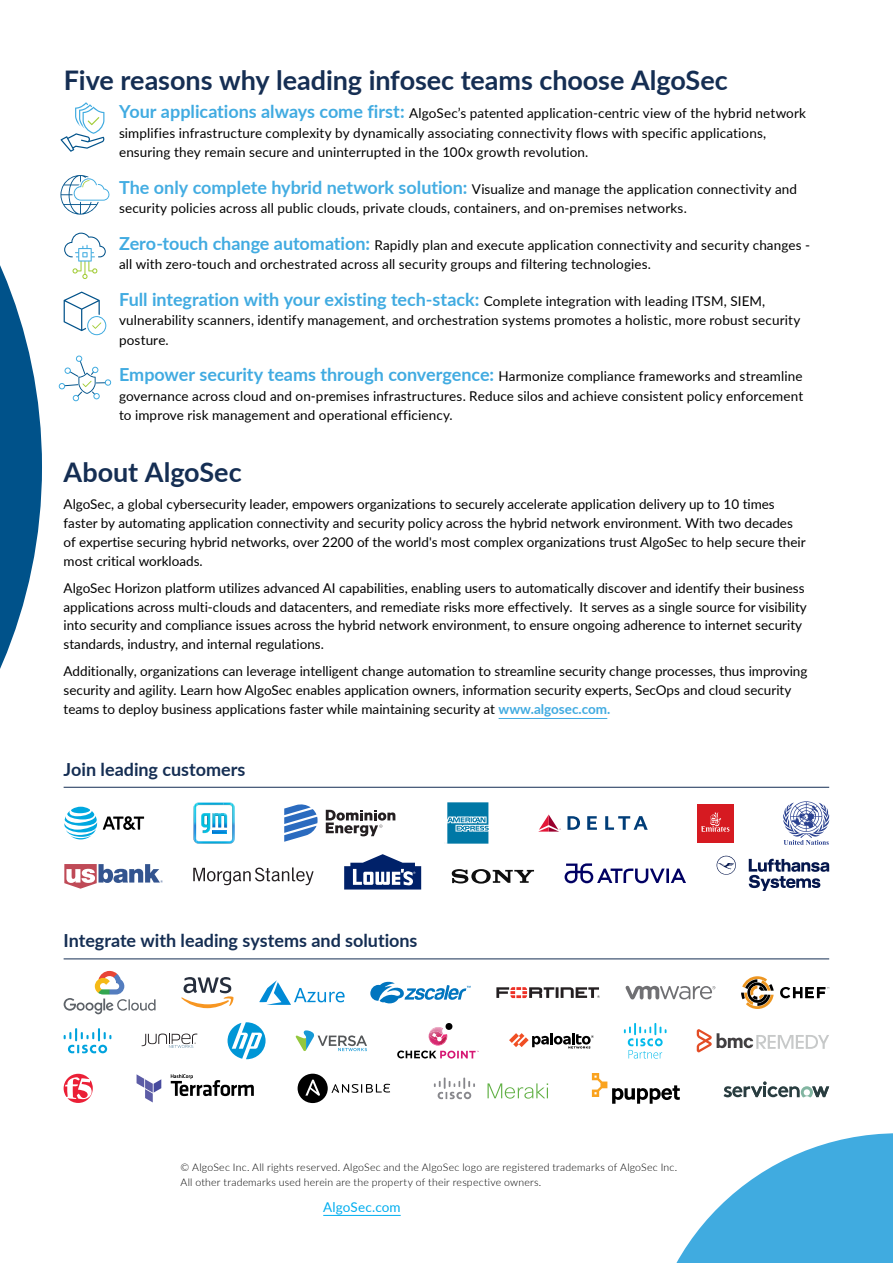
<style>
.page{position:relative;width:893px;height:1263px;background:#fff}
.page>*{position:absolute;margin:0;border:0;box-sizing:border-box;transform-origin:0 0}
.t1{font:700 27px "Lato";letter-spacing:-.005em;color:#152e53}
.t2{font:700 18px "Lato";color:#41abe1}
.t3{font:700 18px "Lato";color:#152e53}
.Normal_paragraph{font:13.5px/18.8px "Lato";color:#000}
.algosec_com{font:13.5px "Lato";letter-spacing:.01em;color:#00aeef}
.t4{font:300 10.5px/15px "Lato";letter-spacing:.02em;color:#000}
.s1{font-weight:700;font-size:18px;color:#41abe1}
.s2{font-weight:700;font-size:18px;color:#44ade2}
.s3{font-weight:400;font-size:13.5px;color:#000}
.s4{font-weight:700;color:#41abe1}
</style>
<div class="page">
<hr style="left:323px;top:1215px;width:78px;height:1px;background:#00aeef">
<svg style="left:0;top:265px;width:42px;height:404px"></svg>
<svg style="left:676px;top:1133px;width:217px;height:130px"></svg>
<hr style="left:499px;top:718px;width:108px;height:1px;background:#41abe1">
<svg style="left:61px;top:102px;width:43px;height:50px"></svg>
<svg style="left:60px;top:175px;width:50px;height:40px"></svg>
<svg style="left:64px;top:233px;width:42px;height:46px"></svg>
<svg style="left:64px;top:292px;width:42px;height:43px"></svg>
<svg style="left:59px;top:355px;width:53px;height:46px"></svg>
<svg style="left:193px;top:867px;width:121px;height:18px"></svg>
<svg style="left:64px;top:864px;width:99px;height:25px"></svg>
<svg style="left:103px;top:816px;width:41px;height:14px"></svg>
<svg style="left:64px;top:807px;width:33px;height:32px"></svg>
<svg style="left:284px;top:804px;width:34px;height:38px"></svg>
<svg style="left:326px;top:810px;width:69px;height:26px"></svg>
<svg style="left:452px;top:869px;width:82px;height:15px"></svg>
<svg style="left:538px;top:814px;width:23px;height:18px"></svg>
<svg style="left:567px;top:816px;width:13px;height:14px"></svg>
<svg style="left:587px;top:816px;width:10px;height:14px"></svg>
<svg style="left:605px;top:816px;width:43px;height:14px"></svg>
<img style="left:196px;top:843px;width:36px;height:1px">
<svg style="left:193px;top:802px;width:42px;height:41px"></svg>
<svg style="left:446px;top:802px;width:43px;height:42px"></svg>
<svg style="left:783px;top:801px;width:47px;height:44px"></svg>
<svg style="left:565px;top:863px;width:121px;height:20px"></svg>
<div style="left:697px;top:804px;width:37px;height:38px;background:#d61a21"></div>
<svg style="left:701px;top:812px;width:28px;height:20px"></svg>
<svg style="left:717px;top:856px;width:112px;height:35px"></svg>
<svg style="left:344px;top:854px;width:77px;height:35px"></svg>
<svg style="left:259px;top:980px;width:86px;height:25px"></svg>
<svg style="left:181px;top:977px;width:53px;height:31px"></svg>
<svg style="left:64px;top:971px;width:92px;height:43px"></svg>
<svg style="left:723px;top:1081px;width:106px;height:16px"></svg>
<svg style="left:697px;top:1029px;width:132px;height:23px"></svg>
<svg style="left:228px;top:1022px;width:38px;height:37px"></svg>
<svg style="left:592px;top:1073px;width:88px;height:31px"></svg>
<div style="left:298px;top:1074px;width:30px;height:29px;background:#000;border-radius:50%"></div>
<svg style="left:305px;top:1079px;width:15px;height:17px"></svg>
<svg style="left:331px;top:1084px;width:59px;height:9px"></svg>
<svg style="left:780px;top:987px;width:49px;height:11px"></svg>
<svg style="left:741px;top:976px;width:33px;height:33px"></svg>
<svg style="left:171px;top:1074px;width:83px;height:22px"></svg>
<svg style="left:137px;top:1074px;width:24px;height:28px"></svg>
<svg style="left:625px;top:985px;width:90px;height:14px"></svg>
<svg style="left:64px;top:1074px;width:29px;height:29px"></svg>
<svg style="left:142px;top:1033px;width:55px;height:15px"></svg>
<svg style="left:496px;top:987px;width:104px;height:11px"></svg>
<svg style="left:509px;top:1033px;width:85px;height:15px"></svg>
<svg style="left:487px;top:1083px;width:61px;height:15px"></svg>
<svg style="left:434px;top:1077px;width:41px;height:22px"></svg>
<svg style="left:624px;top:1023px;width:43px;height:35px"></svg>
<svg style="left:397px;top:1023px;width:82px;height:35px"></svg>
<svg style="left:370px;top:982px;width:101px;height:21px"></svg>
<svg style="left:295px;top:1030px;width:72px;height:21px"></svg>
<svg style="left:64px;top:1028px;width:47px;height:25px"></svg>
<hr style="left:64px;top:787px;width:765px;height:1px;background:#152e53">
<hr style="left:64px;top:958px;width:765px;height:1px;background:#152e53">
<p class="t1" style="left:64px;top:61px;width:665px">Five reasons why leading infosec teams choose AlgoSec</p>
<p class="Normal_paragraph" style="left:119px;top:103px;width:688px;line-height:19.5px"><span class="s1">Your applications always come first:</span> AlgoSec’s patented application-centric view of the hybrid network simplifies infrastructure complexity by dynamically associating connectivity flows with specific applications, ensuring they remain secure and uninterrupted in the 100x growth revolution.</p>
<p class="Normal_paragraph" style="left:119px;top:179px;width:680px;line-height:19.5px"><span class="s2">The only complete hybrid network solution:</span> Visualize and manage the application connectivity and security policies across all public clouds, private clouds, containers, and on-premises networks.</p>
<p class="Normal_paragraph" style="left:119px;top:235px;width:693px;line-height:19.5px"><span class="s1">Zero-touch change automation:</span> Rapidly plan and execute application connectivity and security changes - all with zero-touch and orchestrated across all security groups and filtering technologies.</p>
<p class="t2" style="left:119px;top:286px;width:648px">Full integration with your existing tech-stack: <span class="s3">Complete integration with leading ITSM, SIEM,</span></p>
<p class="Normal_paragraph" style="left:119px;top:310px;width:683px;line-height:19.5px">vulnerability scanners, identify management, and orchestration systems promotes a holistic, more robust security posture.</p>
<p class="Normal_paragraph" style="left:119px;top:366px;width:686px;line-height:19.5px;text-align:justify"><span class="s1">Empower security teams through convergence:</span> Harmonize compliance frameworks and streamline governance across cloud and on-premises infrastructures. Reduce silos and achieve consistent policy enforcement to improve risk management and operational efficiency.</p>
<p class="t1" style="left:64px;top:452px;width:180px">About AlgoSec</p>
<p class="Normal_paragraph" style="left:64px;top:495px;width:743px">AlgoSec, a global cybersecurity leader, empowers organizations to securely accelerate application delivery up to 10 times faster by automating application connectivity and security policy across the hybrid network environment. With two decades of expertise securing hybrid networks, over 2200 of the world's most complex organizations trust AlgoSec to help secure their most critical workloads.</p>
<p class="Normal_paragraph" style="left:64px;top:578px;width:745px">AlgoSec Horizon platform utilizes advanced AI capabilities, enabling users to automatically discover and identify their business applications across multi-clouds and datacenters, and remediate risks more effectively. It serves as a single source for visibility into security and compliance issues across the hybrid network environment, to ensure ongoing adherence to internet security standards, industry, and internal regulations.</p>
<p class="Normal_paragraph" style="left:64px;top:662px;width:745px">Additionally, organizations can leverage intelligent change automation to streamline security change processes, thus improving security and agility. Learn how AlgoSec enables application owners, information security experts, SecOps and cloud security teams to deploy business applications faster while maintaining security at <span class="s4">www.algosec.com.</span></p>
<p class="t3" style="left:64px;top:756px;width:183px">Join leading customers</p>
<p class="t3" style="left:64px;top:928px;width:355px">Integrate with leading systems and solutions</p>
<p class="t4" style="left:181px;top:1159px;width:498px">© AlgoSec Inc. All rights reserved. AlgoSec and the AlgoSec logo are registered trademarks of AlgoSec Inc.<br>All other trademarks used herein are the property of their respective owners.</p>
<p class="algosec_com" style="left:323px;top:1198px;width:79px">AlgoSec.com</p>
</div>
